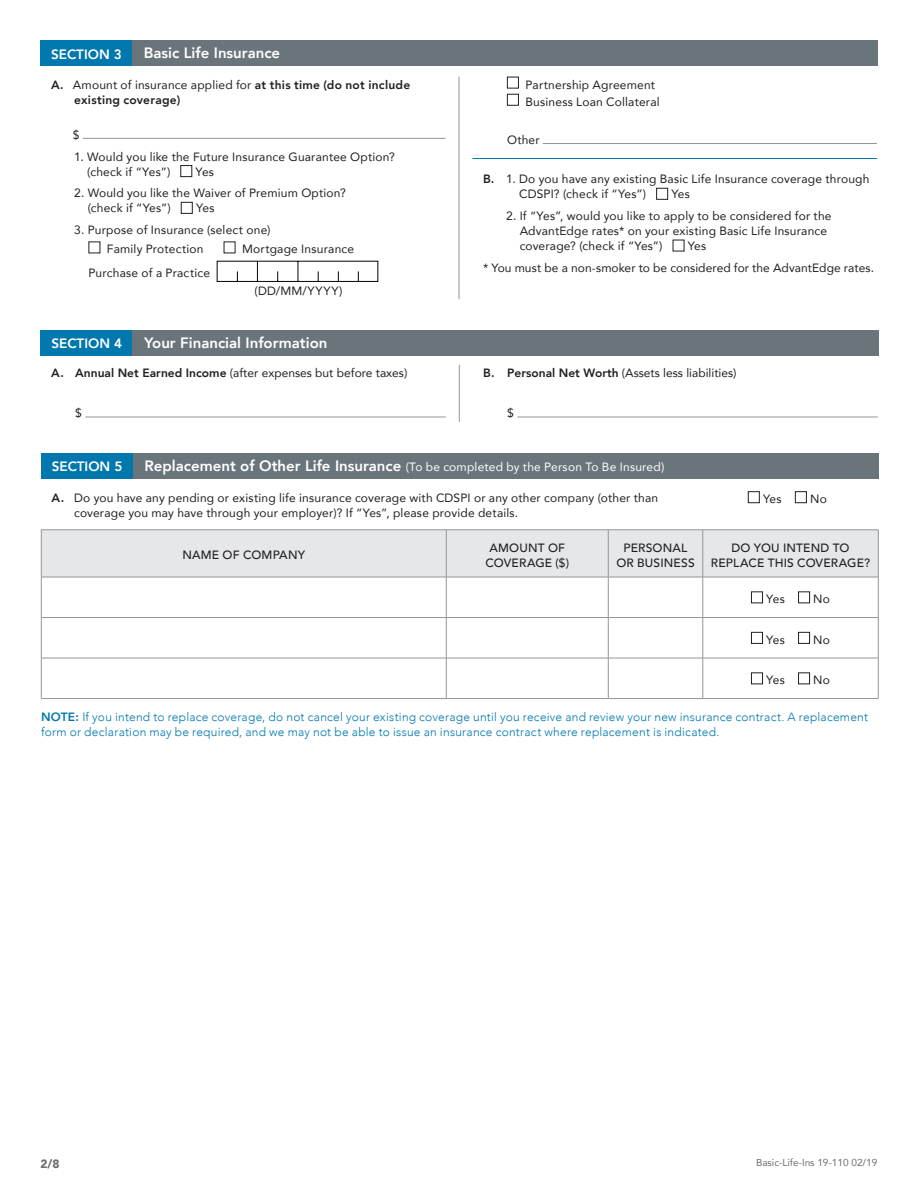
<style>
.page{position:relative;width:918px;height:1188px;background:#fff}
.page>*{position:absolute;margin:0;border:0;box-sizing:border-box;transform-origin:0 0}
.t1{font:800 15px "Avenir";color:#fff}
.t2{font:800 13.5px "Avenir";color:#fff}
.t3{font:12px/15px "Avenir";letter-spacing:.015em;color:#231f20}
.t4{font:300 12px/15px "Avenir";letter-spacing:.02em;color:#0078ae}
.t5{font:500 12px/15px "Avenir";letter-spacing:.015em;color:#231f20;text-align:center}
.t6{font:800 12px/15px "Avenir";letter-spacing:.02em;color:#231f20}
.t7{font:12px "Avenir";letter-spacing:.015em;color:#fff}
.t8{font:900 12px "Avenir";color:#6c6d70}
.t9{font:10.05px "Avenir";color:#6c6d70}
.s1{font-weight:400}
.s2{font-weight:800}
.s3{font-weight:800;font-size:15px}
</style>
<div class="page">
<hr style="left:83px;top:138px;width:362px;height:1px;background:#939598">
<div style="left:180px;top:165px;width:12px;height:12px;border:1px solid #231f20"></div>
<div style="left:181px;top:202px;width:12px;height:12px;border:1px solid #231f20"></div>
<svg style="left:216px;top:260px;width:163px;height:22px"></svg>
<div style="left:507px;top:77px;width:12px;height:11px;border:1px solid #231f20"></div>
<div style="left:507px;top:94px;width:12px;height:12px;border:1px solid #231f20"></div>
<hr style="left:543px;top:143px;width:334px;height:1px;background:#939598">
<hr style="left:472px;top:158px;width:405px;height:1px;background:#0078ae">
<div style="left:656px;top:188px;width:12px;height:12px;border:1px solid #231f20"></div>
<div style="left:132px;top:41px;width:746px;height:25px;background:#6a747b"></div>
<div style="left:41px;top:41px;width:91px;height:25px;background:#0078ae"></div>
<hr style="left:459px;top:76px;width:1px;height:223px;background:#939598">
<div style="left:132px;top:330px;width:746px;height:26px;background:#6a747b"></div>
<div style="left:41px;top:330px;width:91px;height:26px;background:#0078ae"></div>
<hr style="left:85px;top:417px;width:361px;height:1px;background:#939598">
<hr style="left:517px;top:417px;width:361px;height:1px;background:#939598">
<hr style="left:459px;top:365px;width:1px;height:57px;background:#939598">
<div style="left:748px;top:491px;width:12px;height:12px;border:1px solid #231f20"></div>
<div style="left:795px;top:491px;width:12px;height:12px;border:1px solid #231f20"></div>
<div style="left:42px;top:531px;width:836px;height:46px;background:#e6e7e9"></div>
<hr style="left:41px;top:530px;width:405px;height:1px;background:#939598">
<hr style="left:41px;top:530px;width:1px;height:47px;background:#939598">
<hr style="left:446px;top:530px;width:162px;height:1px;background:#939598">
<hr style="left:446px;top:530px;width:1px;height:47px;background:#939598">
<hr style="left:608px;top:530px;width:95px;height:1px;background:#939598">
<hr style="left:608px;top:530px;width:1px;height:47px;background:#939598">
<hr style="left:703px;top:530px;width:175px;height:1px;background:#939598">
<hr style="left:703px;top:530px;width:1px;height:47px;background:#939598">
<hr style="left:878px;top:530px;width:1px;height:47px;background:#939598">
<hr style="left:41px;top:617px;width:405px;height:1px;background:#939598">
<hr style="left:446px;top:617px;width:162px;height:1px;background:#939598">
<hr style="left:608px;top:617px;width:95px;height:1px;background:#939598">
<hr style="left:703px;top:617px;width:175px;height:1px;background:#939598">
<hr style="left:41px;top:658px;width:405px;height:1px;background:#939598">
<hr style="left:446px;top:658px;width:162px;height:1px;background:#939598">
<hr style="left:608px;top:658px;width:95px;height:1px;background:#939598">
<hr style="left:703px;top:658px;width:175px;height:1px;background:#939598">
<hr style="left:41px;top:577px;width:405px;height:1px;background:#939598">
<hr style="left:41px;top:577px;width:1px;height:40px;background:#939598">
<hr style="left:446px;top:577px;width:162px;height:1px;background:#939598">
<hr style="left:446px;top:577px;width:1px;height:40px;background:#939598">
<hr style="left:608px;top:577px;width:95px;height:1px;background:#939598">
<hr style="left:608px;top:577px;width:1px;height:40px;background:#939598">
<hr style="left:703px;top:577px;width:175px;height:1px;background:#939598">
<hr style="left:703px;top:577px;width:1px;height:40px;background:#939598">
<hr style="left:878px;top:577px;width:1px;height:40px;background:#939598">
<hr style="left:41px;top:618px;width:1px;height:40px;background:#939598">
<hr style="left:446px;top:618px;width:1px;height:40px;background:#939598">
<hr style="left:608px;top:618px;width:1px;height:40px;background:#939598">
<hr style="left:703px;top:618px;width:1px;height:40px;background:#939598">
<hr style="left:878px;top:618px;width:1px;height:40px;background:#939598">
<hr style="left:41px;top:658px;width:1px;height:40px;background:#939598">
<hr style="left:446px;top:658px;width:1px;height:40px;background:#939598">
<hr style="left:608px;top:658px;width:1px;height:40px;background:#939598">
<hr style="left:703px;top:658px;width:1px;height:40px;background:#939598">
<hr style="left:878px;top:658px;width:1px;height:40px;background:#939598">
<hr style="left:41px;top:698px;width:405px;height:1px;background:#939598">
<hr style="left:446px;top:698px;width:162px;height:1px;background:#939598">
<hr style="left:608px;top:698px;width:95px;height:1px;background:#939598">
<hr style="left:703px;top:698px;width:175px;height:1px;background:#939598">
<div style="left:751px;top:591px;width:12px;height:12px;border:1px solid #231f20"></div>
<div style="left:798px;top:591px;width:12px;height:12px;border:1px solid #231f20"></div>
<div style="left:751px;top:632px;width:12px;height:12px;border:1px solid #231f20"></div>
<div style="left:798px;top:632px;width:12px;height:12px;border:1px solid #231f20"></div>
<div style="left:751px;top:672px;width:12px;height:12px;border:1px solid #231f20"></div>
<div style="left:798px;top:672px;width:12px;height:12px;border:1px solid #231f20"></div>
<div style="left:132px;top:453px;width:747px;height:26px;background:#6a747b"></div>
<div style="left:41px;top:453px;width:91px;height:26px;background:#0078ae"></div>
<p class="t2" style="left:51px;top:43px;width:72px">SECTION 3</p>
<p class="t1" style="left:144px;top:41px;width:138px">Basic Life Insurance</p>
<p class="t6" style="left:74px;top:77px;width:337px;text-indent:-23px">A. <span class="s1">Amount of insurance applied for</span> at this time (do not include existing coverage)</p>
<p class="t3" style="left:73px;top:127px;width:8px">$</p>
<p class="t3" style="left:87px;top:148px;width:309px;text-indent:-13px">1. Would you like the Future Insurance Guarantee Option? (check if “Yes”)</p>
<p class="t3" style="left:196px;top:163px;width:20px">Yes</p>
<p class="t3" style="left:88px;top:185px;width:260px;text-indent:-13px">2. Would you like the Waiver of Premium Option? (check if “Yes”)</p>
<p class="t3" style="left:196px;top:200px;width:20px">Yes</p>
<p class="t3" style="left:74px;top:222px;width:198px">3. Purpose of Insurance (select one)</p>
<p class="t3" style="left:107px;top:241px;width:98px">Family Protection</p>
<p class="t3" style="left:242px;top:241px;width:114px">Mortgage Insurance</p>
<p class="t3" style="left:88px;top:265px;width:123px">Purchase of a Practice</p>
<p class="t3" style="left:255px;top:283px;width:89px">(DD/MM/YYYY)</p>
<p class="t2" style="left:51px;top:333px;width:72px">SECTION 4</p>
<p class="t1" style="left:144px;top:331px;width:185px">Your Financial Information</p>
<p class="t3" style="left:51px;top:365px;width:358px"><span class="s2">A. Annual Net Earned Income</span> (after expenses but before taxes)</p>
<p class="t3" style="left:75px;top:405px;width:8px">$</p>
<p class="t3" style="left:525px;top:76px;width:131px">Partnership Agreement</p>
<p class="t3" style="left:525px;top:94px;width:136px">Business Loan Collateral</p>
<p class="t3" style="left:507px;top:132px;width:34px">Other</p>
<p class="t3" style="left:519px;top:171px;width:352px;text-indent:-36px"><span class="s2">B.</span> 1. Do you have any existing Basic Life Insurance coverage through<br>CDSPI? (check if “Yes”)</p>
<p class="t3" style="left:671px;top:186px;width:20px">Yes</p>
<p class="t3" style="left:520px;top:208px;width:313px;text-indent:-13px">2. If “Yes”, would you like to apply to be considered for the<br>AdvantEdge rates* on your existing Basic Life Insurance coverage? (check if “Yes”)</p>
<p class="t3" style="left:688px;top:238px;width:20px">Yes</p>
<p class="t3" style="left:483px;top:260px;width:393px">* You must be a non-smoker to be considered for the AdvantEdge rates.</p>
<p class="t3" style="left:483px;top:365px;width:255px"><span class="s2">B. Personal Net Worth</span> (Assets less liabilities)</p>
<p class="t3" style="left:507px;top:405px;width:8px">$</p>
<p class="t2" style="left:52px;top:456px;width:72px">SECTION 5</p>
<p class="t7" style="left:144px;top:458px;width:521px"><span class="s3">Replacement of Other Life Insurance</span> (To be completed by the Person To Be Insured)</p>
<p class="t3" style="left:74px;top:490px;width:586px;text-indent:-22px"><span class="s2">A.</span> Do you have any pending or existing life insurance coverage with CDSPI or any other company (other than coverage you may have through your employer)? If “Yes”, please provide details.</p>
<p class="t3" style="left:763px;top:491px;width:20px">Yes</p>
<p class="t3" style="left:810px;top:491px;width:18px">No</p>
<p class="t5" style="left:182px;top:547px;width:124px">NAME OF COMPANY</p>
<p class="t5" style="left:485px;top:540px;width:85px">AMOUNT OF<br>COVERAGE ($)</p>
<p class="t5" style="left:616px;top:540px;width:80px">PERSONAL<br>OR BUSINESS</p>
<p class="t5" style="left:711px;top:540px;width:161px">DO YOU INTEND TO<br>REPLACE THIS COVERAGE?</p>
<p class="t3" style="left:766px;top:591px;width:20px">Yes</p>
<p class="t3" style="left:813px;top:591px;width:18px">No</p>
<p class="t3" style="left:766px;top:632px;width:20px">Yes</p>
<p class="t3" style="left:813px;top:632px;width:18px">No</p>
<p class="t3" style="left:766px;top:672px;width:20px">Yes</p>
<p class="t3" style="left:813px;top:672px;width:18px">No</p>
<p class="t4" style="left:41px;top:710px;width:829px"><span class="s2">NOTE:</span> If you intend to replace coverage, do not cancel your existing coverage until you receive and review your new insurance contract. A replacement form or declaration may be required, and we may not be able to issue an insurance contract where replacement is indicated.</p>
<p class="t8" style="left:40px;top:1153px;width:21px">2/8</p>
<p class="t9" style="left:756px;top:1154px;width:123px">Basic-Life-Ins 19-110 02/19</p>
</div>
